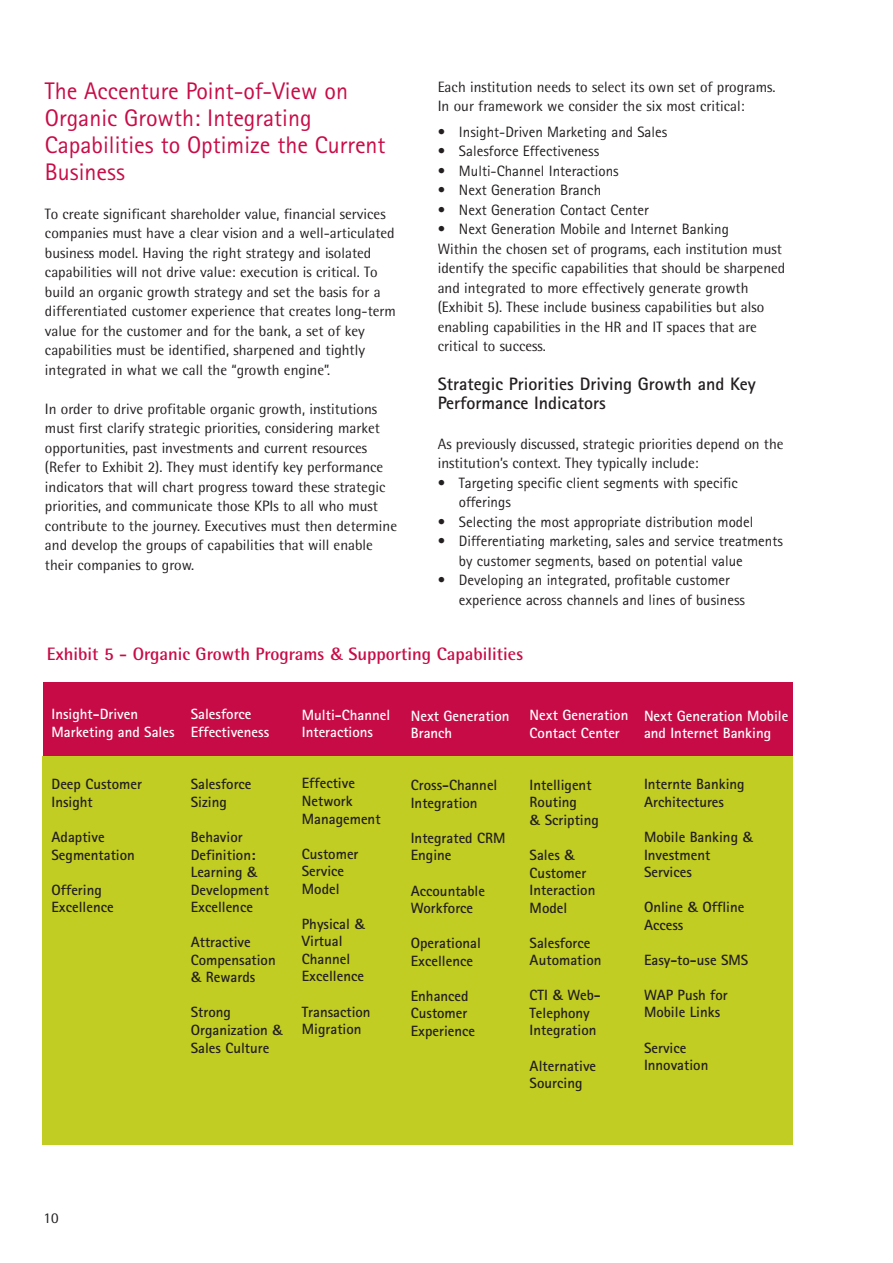
<style>
.page{position:relative;width:893px;height:1263px;background:#fff}
.page>*{position:absolute;margin:0;border:0;box-sizing:border-box;transform-origin:0 0}
.t1{font:24px/27px "Agfa Rotis Sans Serif";color:#c80c47}
.t2{font:700 18px/19.5px "Agfa Rotis Sans Serif";color:#231f20}
.t3{font:700 18px "Agfa Rotis Semisans";color:#c80c47}
.t4{font:15px/19.5px "Agfa Rotis Semisans";color:#231f20}
.t5{font:15px/19.5px "Agfa Rotis Sans Serif";color:#231f20}
.t6{font:700 14.85px/17.5px "Agfa Rotis Sans Serif";color:#231f20}
.t7{font:700 14.85px/17.5px "Agfa Rotis Sans Serif";color:#fff}
</style>
<div class="page">
<svg style="left:42px;top:682px;width:751px;height:463px;background:#c2ae28"></svg>
<h1 class="t1" style="left:45px;top:79px;width:342px">The Accenture Point-of-View on<br>Organic Growth: Integrating<br>Capabilities to Optimize the Current<br>Business</h1>
<p class="t4" style="left:45px;top:205px;width:352px">To create significant shareholder value, financial services companies must have a clear vision and a well-articulated business model. Having the right strategy and isolated capabilities will not drive value: execution is critical. To build an organic growth strategy and set the basis for a differentiated customer experience that creates long-term value for the customer and for the bank, a set of key capabilities must be identified, sharpened and tightly integrated in what we call the “growth engine”.</p>
<p class="t4" style="left:45px;top:400px;width:353px">In order to drive profitable organic growth, institutions must first clarify strategic priorities, considering market opportunities, past investments and current resources (Refer to Exhibit 2). They must identify key performance indicators that will chart progress toward these strategic priorities, and communicate those KPIs to all who must contribute to the journey. Executives must then determine and develop the groups of capabilities that will enable their companies to grow.</p>
<p class="t4" style="left:437px;top:79px;width:339px">Each institution needs to select its own set of programs.<br>In our framework we consider the six most critical:</p>
<p class="t5" style="left:437px;top:123px;width:231px">• Insight-Driven Marketing and Sales</p>
<p class="t5" style="left:437px;top:142px;width:163px">• Salesforce Effectiveness</p>
<p class="t5" style="left:437px;top:162px;width:183px">• Multi-Channel Interactions</p>
<p class="t5" style="left:437px;top:181px;width:165px">• Next Generation Branch</p>
<p class="t5" style="left:437px;top:201px;width:213px">• Next Generation Contact Center</p>
<p class="t5" style="left:437px;top:220px;width:293px">• Next Generation Mobile and Internet Banking</p>
<p class="t4" style="left:437px;top:240px;width:349px">Within the chosen set of programs, each institution must identify the specific capabilities that should be sharpened and integrated to more effectively generate growth (Exhibit 5). These include business capabilities but also enabling capabilities in the HR and IT spaces that are critical to success.</p>
<p class="t2" style="left:437px;top:376px;width:320px">Strategic Priorities Driving Growth and Key<br>Performance Indicators</p>
<p class="t4" style="left:437px;top:435px;width:347px">As previously discussed, strategic priorities depend on the institution’s context. They typically include:</p>
<p class="t5" style="left:459px;top:474px;width:280px;text-indent:-21px">• Targeting specific client segments with specific offerings</p>
<p class="t5" style="left:437px;top:513px;width:317px">• Selecting the most appropriate distribution model</p>
<p class="t5" style="left:459px;top:532px;width:325px;text-indent:-21px">• Differentiating marketing, sales and service treatments by customer segments, based on potential value</p>
<p class="t5" style="left:459px;top:571px;width:288px;text-indent:-21px">• Developing an integrated, profitable customer experience across channels and lines of business</p>
<p class="t3" style="left:47px;top:647px;width:478px">Exhibit 5 - Organic Growth Programs &amp; Supporting Capabilities</p>
<p class="t7" style="left:52px;top:707px;width:124px">Insight-Driven<br>Marketing and Sales</p>
<p class="t7" style="left:191px;top:707px;width:80px">Salesforce<br>Effectiveness</p>
<p class="t7" style="left:302px;top:707px;width:90px">Multi-Channel<br>Interactions</p>
<p class="t7" style="left:411px;top:709px;width:100px">Next Generation<br>Branch</p>
<p class="t7" style="left:529px;top:708px;width:100px">Next Generation<br>Contact Center</p>
<p class="t7" style="left:644px;top:708px;width:146px">Next Generation Mobile and Internet Banking</p>
<p class="t6" style="left:52px;top:777px;width:92px">Deep Customer<br>Insight</p>
<p class="t6" style="left:52px;top:830px;width:85px">Adaptive<br>Segmentation</p>
<p class="t6" style="left:52px;top:882px;width:64px">Offering<br>Excellence</p>
<p class="t6" style="left:302px;top:776px;width:80px">Effective<br>Network<br>Management</p>
<p class="t6" style="left:302px;top:846px;width:58px">Customer<br>Service<br>Model</p>
<p class="t6" style="left:302px;top:916px;width:65px">Physical &amp;<br>Virtual<br>Channel<br>Excellence</p>
<p class="t6" style="left:302px;top:1004px;width:70px">Transaction<br>Migration</p>
<p class="t6" style="left:191px;top:777px;width:62px">Salesforce<br>Sizing</p>
<p class="t6" style="left:191px;top:830px;width:80px">Behavior<br>Definition:<br>Learning &amp;<br>Development<br>Excellence</p>
<p class="t6" style="left:191px;top:935px;width:86px">Attractive<br>Compensation &amp; Rewards</p>
<p class="t6" style="left:191px;top:1005px;width:94px">Strong<br>Organization &amp;<br>Sales Culture</p>
<p class="t6" style="left:644px;top:777px;width:102px">Internte Banking<br>Architectures</p>
<p class="t6" style="left:644px;top:830px;width:111px">Mobile Banking &amp;<br>Investment<br>Services</p>
<p class="t6" style="left:644px;top:900px;width:102px">Online &amp; Offline<br>Access</p>
<p class="t6" style="left:644px;top:952px;width:106px">Easy-to-use SMS</p>
<p class="t6" style="left:644px;top:988px;width:85px">WAP Push for<br>Mobile Links</p>
<p class="t6" style="left:644px;top:1040px;width:66px">Service<br>Innovation</p>
<p class="t6" style="left:529px;top:777px;width:71px">Intelligent<br>Routing<br>&amp; Scripting</p>
<p class="t6" style="left:529px;top:848px;width:67px">Sales &amp;<br>Customer<br>Interaction<br>Model</p>
<p class="t6" style="left:529px;top:935px;width:73px">Salesforce<br>Automation</p>
<p class="t6" style="left:529px;top:988px;width:73px">CTI &amp; Web-<br>Telephony<br>Integration</p>
<p class="t6" style="left:529px;top:1058px;width:68px">Alternative<br>Sourcing</p>
<p class="t6" style="left:411px;top:778px;width:88px">Cross-Channel<br>Integration</p>
<p class="t6" style="left:411px;top:831px;width:96px">Integrated CRM<br>Engine</p>
<p class="t6" style="left:411px;top:883px;width:76px">Accountable<br>Workforce</p>
<p class="t6" style="left:411px;top:936px;width:72px">Operational<br>Excellence</p>
<p class="t6" style="left:411px;top:988px;width:66px">Enhanced<br>Customer<br>Experience</p>
<p class="t4" style="left:44px;top:1209px;width:17px">10</p>
</div>
